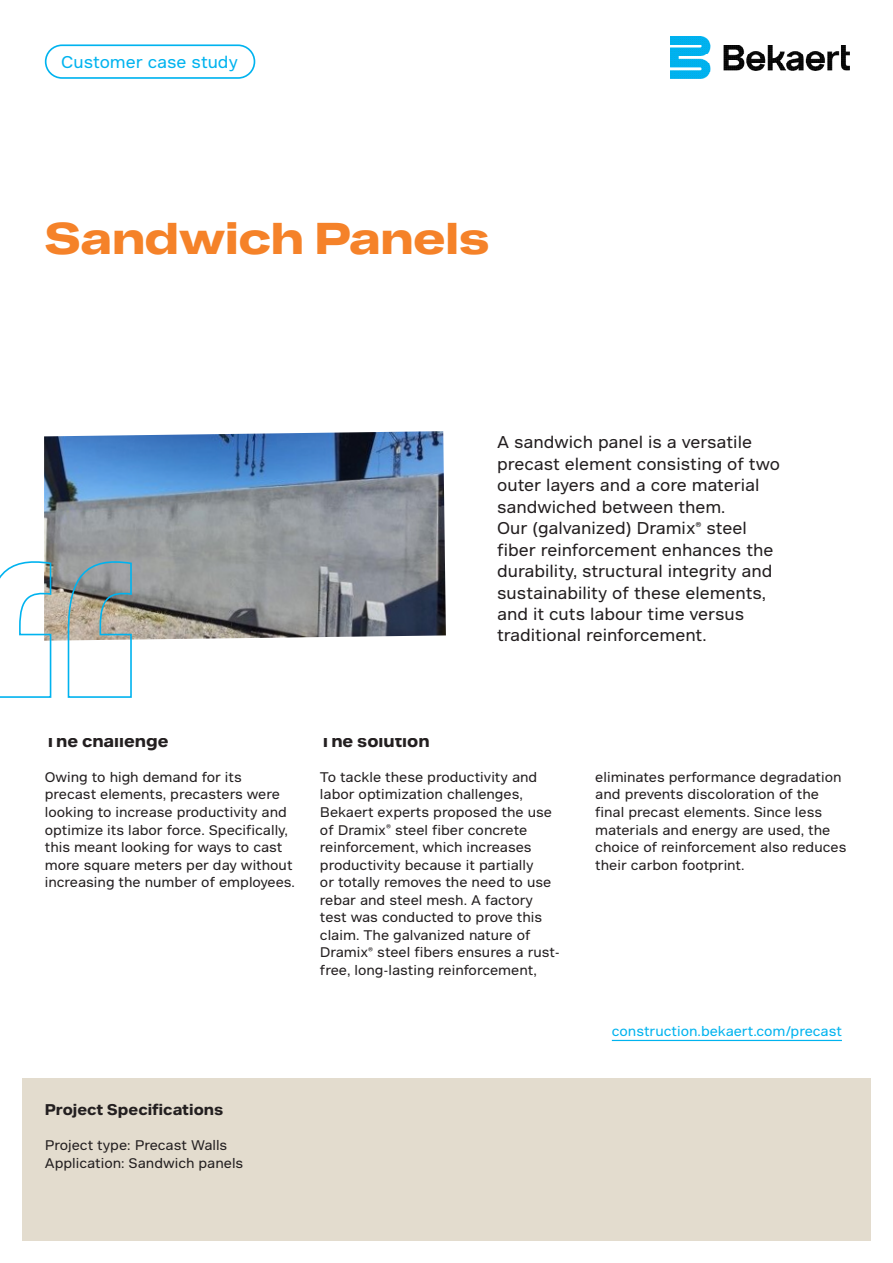
<style>
.page{position:relative;width:893px;height:1263px;background:#fff}
.page>*{position:absolute;margin:0;border:0;box-sizing:border-box;transform-origin:0 0}
.MA_Header{font:700 43.05px "Bekaert Headline";color:#f58229}
.MA_Introduction{font:16.5px/21.5px "Bekaert Text";color:#231f20}
.MA_Subtitle{font:700 16.5px "Bekaert Text";color:#231f20}
.t1{font:16.5px "Bekaert Text";color:#00b3ef}
.MA_Subtitle-2{font:700 15px "Bekaert Text";color:#231f20}
.MA_Body{font:13.5px/17.5px "Bekaert Text";color:#231f20}
.t2{font:13.5px "Bekaert Text";color:#00b3ef}
</style>
<div class="page">
<div style="left:45px;top:44px;width:210px;height:35px;border:2px solid #00b3ef;border-radius:16px"></div>
<hr style="left:612px;top:1040px;width:230px;height:1px;background:#00b3ef">
<img style="left:44px;top:431px;width:402px;height:209px">
<svg style="left:0;top:556px;width:133px;height:142px"></svg>
<img style="left:670px;top:37px;width:179px;height:42px">
<div style="left:22px;top:1078px;width:849px;height:163px;background:#e3dcce"></div>
<p class="t1" style="left:61px;top:51px;width:178px">Customer case study</p>
<p class="MA_Header" style="left:44px;top:210px;width:447px">Sandwich Panels</p>
<p class="MA_Introduction" style="left:497px;top:432px;width:284px">A sandwich panel is a versatile precast element consisting of two outer layers and a core material sandwiched between them.<br>Our (galvanized) Dramix<sup>®</sup> steel fiber reinforcement enhances the durability, structural integrity and sustainability of these elements, and it cuts labour time versus traditional reinforcement.</p>
<p class="MA_Subtitle" style="left:45px;top:730px;width:125px">The challenge</p>
<p class="MA_Body" style="left:45px;top:768px;width:252px">Owing to high demand for its precast elements, precasters were looking to increase productivity and optimize its labor force. Specifically, this meant looking for ways to cast more square meters per day without increasing the number of employees.</p>
<p class="MA_Subtitle" style="left:320px;top:730px;width:111px">The solution</p>
<p class="MA_Body" style="left:320px;top:768px;width:241px">To tackle these productivity and labor optimization challenges, Bekaert experts proposed the use of Dramix<sup>®</sup> steel fiber concrete reinforcement, which increases productivity because it partially<br>or totally removes the need to use rebar and steel mesh. A factory test was conducted to prove this claim. The galvanized nature of Dramix<sup>®</sup> steel fibers ensures a rust&shy;free, long-lasting reinforcement,</p>
<p class="MA_Body" style="left:595px;top:768px;width:253px">eliminates performance degradation and prevents discoloration of the final precast elements. Since less materials and energy are used, the choice of reinforcement also reduces their carbon footprint.</p>
<p class="t2" style="left:612px;top:1022px;width:232px">construction.bekaert.com/precast</p>
<p class="MA_Subtitle-2" style="left:45px;top:1100px;width:180px">Project Specifications</p>
<p class="MA_Body" style="left:45px;top:1137px;width:184px">Project type: Precast Walls</p>
<p class="MA_Body" style="left:45px;top:1154px;width:200px">Application: Sandwich panels</p>
</div>
